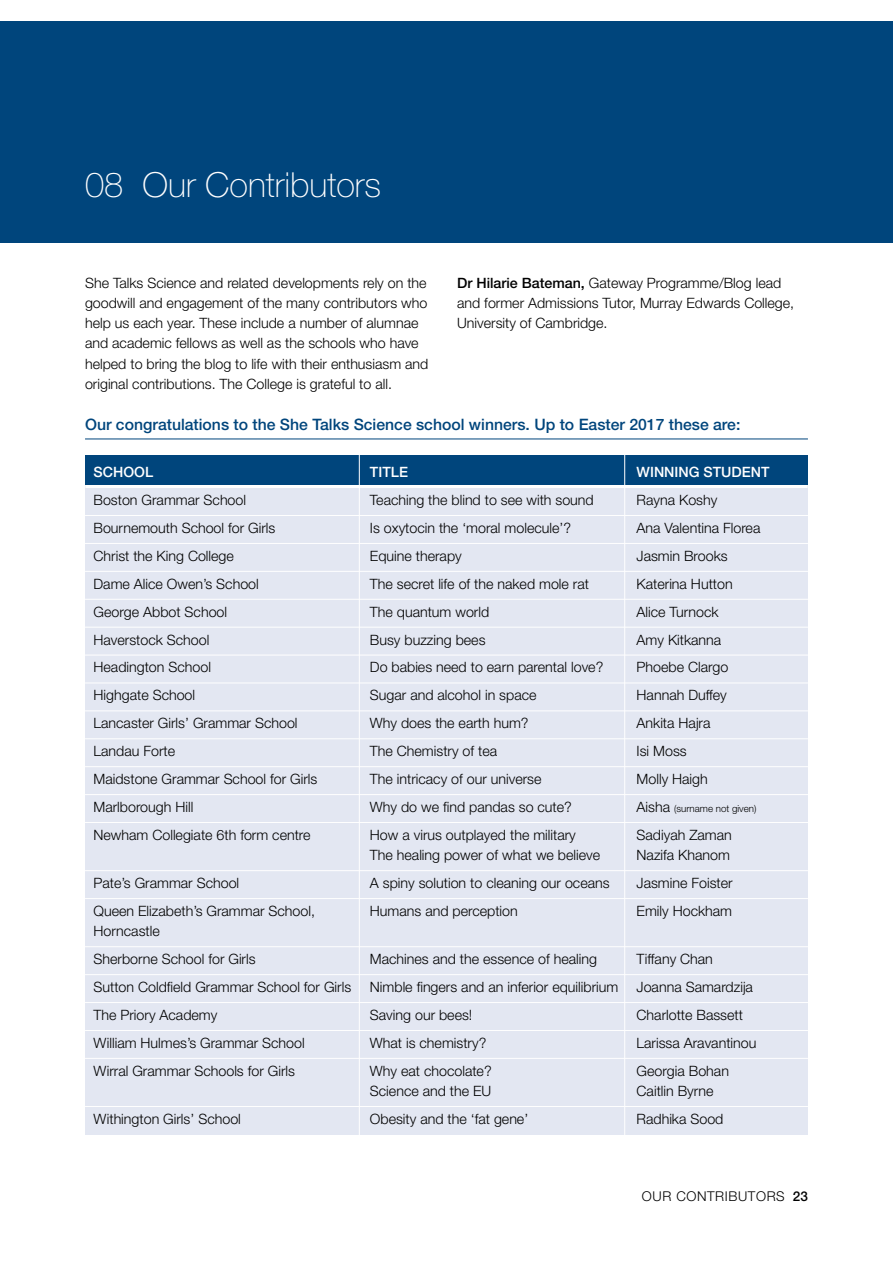
<style>
.page{position:relative;width:893px;height:1263px;background:#fff}
.page>*{position:absolute;margin:0;border:0;box-sizing:border-box;transform-origin:0 0}
.t1{font:100 34.5px "Helvetica Neue";color:#fff}
.t2{font:500 15.75px "Helvetica Neue";color:#00457c}
.t3{font:300 14.25px/20.2px "Helvetica Neue";color:#000}
.t4{font:500 14.25px "Helvetica Neue";color:#fff}
.t5{font:300 13.5px "Helvetica Neue";letter-spacing:.045em;color:#000}
.t6{font:300 9.75px "Helvetica Neue";color:#000}
.s1{font-weight:500}
.s2{font-size:14.25px}
</style>
<div class="page">
<div style="left:0;top:21px;width:893px;height:221px;background:#00457c"></div>
<div style="left:85px;top:455px;width:723px;height:680px;background:#e3e7f2"></div>
<div style="left:85px;top:455px;width:723px;height:33px;background:#00457c"></div>
<hr style="left:85px;top:485px;width:723px;height:3px;background:#fff">
<hr style="left:85px;top:515px;width:723px;height:1px;background:#fff">
<hr style="left:85px;top:543px;width:723px;height:1px;background:#fff">
<hr style="left:85px;top:571px;width:723px;height:1px;background:#fff">
<hr style="left:85px;top:599px;width:723px;height:1px;background:#fff">
<hr style="left:85px;top:627px;width:723px;height:1px;background:#fff">
<hr style="left:85px;top:655px;width:723px;height:1px;background:#fff">
<hr style="left:85px;top:683px;width:723px;height:1px;background:#fff">
<hr style="left:85px;top:710px;width:723px;height:1px;background:#fff">
<hr style="left:85px;top:738px;width:723px;height:1px;background:#fff">
<hr style="left:85px;top:766px;width:723px;height:1px;background:#fff">
<hr style="left:85px;top:794px;width:723px;height:1px;background:#fff">
<hr style="left:85px;top:822px;width:723px;height:1px;background:#fff">
<hr style="left:85px;top:870px;width:723px;height:1px;background:#fff">
<hr style="left:85px;top:898px;width:723px;height:1px;background:#fff">
<hr style="left:85px;top:946px;width:723px;height:1px;background:#fff">
<hr style="left:85px;top:974px;width:723px;height:1px;background:#fff">
<hr style="left:85px;top:1002px;width:723px;height:1px;background:#fff">
<hr style="left:85px;top:1030px;width:723px;height:1px;background:#fff">
<hr style="left:85px;top:1058px;width:723px;height:1px;background:#fff">
<hr style="left:85px;top:1106px;width:723px;height:1px;background:#fff">
<hr style="left:359px;top:449px;width:1px;height:705px;background:#fff">
<hr style="left:624px;top:449px;width:1px;height:705px;background:#fff">
<hr style="left:85px;top:439px;width:723px;height:1px;background:#00457c">
<h1 class="t1" style="left:85px;top:165px;width:297px">08 Our Contributors</h1>
<p class="t3" style="left:85px;top:272px;width:345px">She Talks Science and related developments rely on the goodwill and engagement of the many contributors who help us each year. These include a number of alumnae and academic fellows as well as the schools who have helped to bring the blog to life with their enthusiasm and original contributions. The College is grateful to all.</p>
<p class="t3" style="left:457px;top:272px;width:339px"><span class="s1">Dr Hilarie Bateman,</span> Gateway Programme/Blog lead and former Admissions Tutor, Murray Edwards College,<br>University of Cambridge.</p>
<p class="t2" style="left:85px;top:415px;width:657px">Our congratulations to the She Talks Science school winners. Up to Easter 2017 these are:</p>
<p class="t4" style="left:94px;top:463px;width:61px">SCHOOL</p>
<p class="t4" style="left:370px;top:463px;width:40px">TITLE</p>
<p class="t4" style="left:637px;top:463px;width:134px">WINNING STUDENT</p>
<p class="t3" style="left:94px;top:489px;width:154px">Boston Grammar School</p>
<p class="t3" style="left:370px;top:489px;width:225px">Teaching the blind to see with sound</p>
<p class="t3" style="left:637px;top:489px;width:82px">Rayna Koshy</p>
<p class="t3" style="left:94px;top:517px;width:183px">Bournemouth School for Girls</p>
<p class="t3" style="left:370px;top:517px;width:203px">Is oxytocin the ‘moral molecule’?</p>
<p class="t3" style="left:637px;top:517px;width:125px">Ana Valentina Florea</p>
<p class="t3" style="left:94px;top:545px;width:142px">Christ the King College</p>
<p class="t3" style="left:370px;top:545px;width:93px">Equine therapy</p>
<p class="t3" style="left:637px;top:545px;width:93px">Jasmin Brooks</p>
<p class="t3" style="left:94px;top:573px;width:167px">Dame Alice Owen’s School</p>
<p class="t3" style="left:370px;top:573px;width:221px">The secret life of the naked mole rat</p>
<p class="t3" style="left:637px;top:573px;width:98px">Katerina Hutton</p>
<p class="t3" style="left:94px;top:601px;width:135px">George Abbot School</p>
<p class="t3" style="left:370px;top:601px;width:121px">The quantum world</p>
<p class="t3" style="left:637px;top:601px;width:84px">Alice Turnock</p>
<p class="t3" style="left:94px;top:629px;width:117px">Haverstock School</p>
<p class="t3" style="left:370px;top:629px;width:117px">Busy buzzing bees</p>
<p class="t3" style="left:637px;top:629px;width:86px">Amy Kitkanna</p>
<p class="t3" style="left:94px;top:657px;width:119px">Headington School</p>
<p class="t3" style="left:370px;top:657px;width:235px">Do babies need to earn parental love?</p>
<p class="t3" style="left:637px;top:657px;width:93px">Phoebe Clargo</p>
<p class="t3" style="left:94px;top:685px;width:103px">Highgate School</p>
<p class="t3" style="left:370px;top:685px;width:168px">Sugar and alcohol in space</p>
<p class="t3" style="left:637px;top:685px;width:92px">Hannah Duffey</p>
<p class="t3" style="left:94px;top:713px;width:206px">Lancaster Girls’ Grammar School</p>
<p class="t3" style="left:370px;top:713px;width:160px">Why does the earth hum?</p>
<p class="t3" style="left:637px;top:713px;width:75px">Ankita Hajra</p>
<p class="t3" style="left:94px;top:741px;width:83px">Landau Forte</p>
<p class="t3" style="left:370px;top:741px;width:129px">The Chemistry of tea</p>
<p class="t3" style="left:637px;top:741px;width:52px">Isi Moss</p>
<p class="t3" style="left:94px;top:768px;width:225px">Maidstone Grammar School for Girls</p>
<p class="t3" style="left:370px;top:768px;width:173px">The intricacy of our universe</p>
<p class="t3" style="left:637px;top:768px;width:73px">Molly Haigh</p>
<p class="t3" style="left:94px;top:796px;width:101px">Marlborough Hill</p>
<p class="t3" style="left:370px;top:796px;width:203px">Why do we find pandas so cute?</p>
<p class="t6" style="left:637px;top:802px;width:121px"><span class="s2">Aisha</span> (surname not given)</p>
<p class="t3" style="left:94px;top:824px;width:219px">Newham Collegiate 6th form centre</p>
<p class="t3" style="left:370px;top:824px;width:207px">How a virus outplayed the military</p>
<p class="t3" style="left:637px;top:824px;width:97px">Sadiyah Zaman</p>
<p class="t3" style="left:370px;top:845px;width:232px">The healing power of what we believe</p>
<p class="t3" style="left:637px;top:845px;width:95px">Nazifa Khanom</p>
<p class="t3" style="left:94px;top:872px;width:147px">Pate’s Grammar School</p>
<p class="t3" style="left:370px;top:872px;width:241px">A spiny solution to cleaning our oceans</p>
<p class="t3" style="left:637px;top:872px;width:98px">Jasmine Foister</p>
<p class="t3" style="left:94px;top:900px;width:223px">Queen Elizabeth’s Grammar School,</p>
<p class="t3" style="left:370px;top:900px;width:149px">Humans and perception</p>
<p class="t3" style="left:637px;top:900px;width:97px">Emily Hockham</p>
<p class="t3" style="left:94px;top:917px;width:164px;line-height:27.9px">Horncastle<br>Sherborne School for Girls</p>
<p class="t3" style="left:370px;top:948px;width:229px">Machines and the essence of healing</p>
<p class="t3" style="left:637px;top:948px;width:78px">Tiffany Chan</p>
<p class="t3" style="left:94px;top:976px;width:259px">Sutton Coldfield Grammar School for Girls</p>
<p class="t3" style="left:370px;top:976px;width:250px">Nimble fingers and an inferior equilibrium</p>
<p class="t3" style="left:637px;top:976px;width:118px">Joanna Samardzija</p>
<p class="t3" style="left:94px;top:1004px;width:125px">The Priory Academy</p>
<p class="t3" style="left:370px;top:1004px;width:104px">Saving our bees!</p>
<p class="t3" style="left:637px;top:1004px;width:108px">Charlotte Bassett</p>
<p class="t3" style="left:94px;top:1032px;width:213px">William Hulmes’s Grammar School</p>
<p class="t3" style="left:370px;top:1032px;width:118px">What is chemistry?</p>
<p class="t3" style="left:637px;top:1032px;width:121px">Larissa Aravantinou</p>
<p class="t3" style="left:94px;top:1060px;width:203px">Wirral Grammar Schools for Girls</p>
<p class="t3" style="left:370px;top:1060px;width:123px">Why eat chocolate?</p>
<p class="t3" style="left:637px;top:1060px;width:94px">Georgia Bohan</p>
<p class="t3" style="left:370px;top:1080px;width:123px">Science and the EU</p>
<p class="t3" style="left:637px;top:1080px;width:79px">Caitlin Byrne</p>
<p class="t3" style="left:94px;top:1108px;width:149px">Withington Girls’ School</p>
<p class="t3" style="left:370px;top:1108px;width:160px">Obesity and the ‘fat gene’</p>
<p class="t3" style="left:637px;top:1108px;width:88px">Radhika Sood</p>
<p class="t5" style="left:642px;top:1188px;width:168px">OUR CONTRIBUTORS <span class="s1">23</span></p>
</div>
